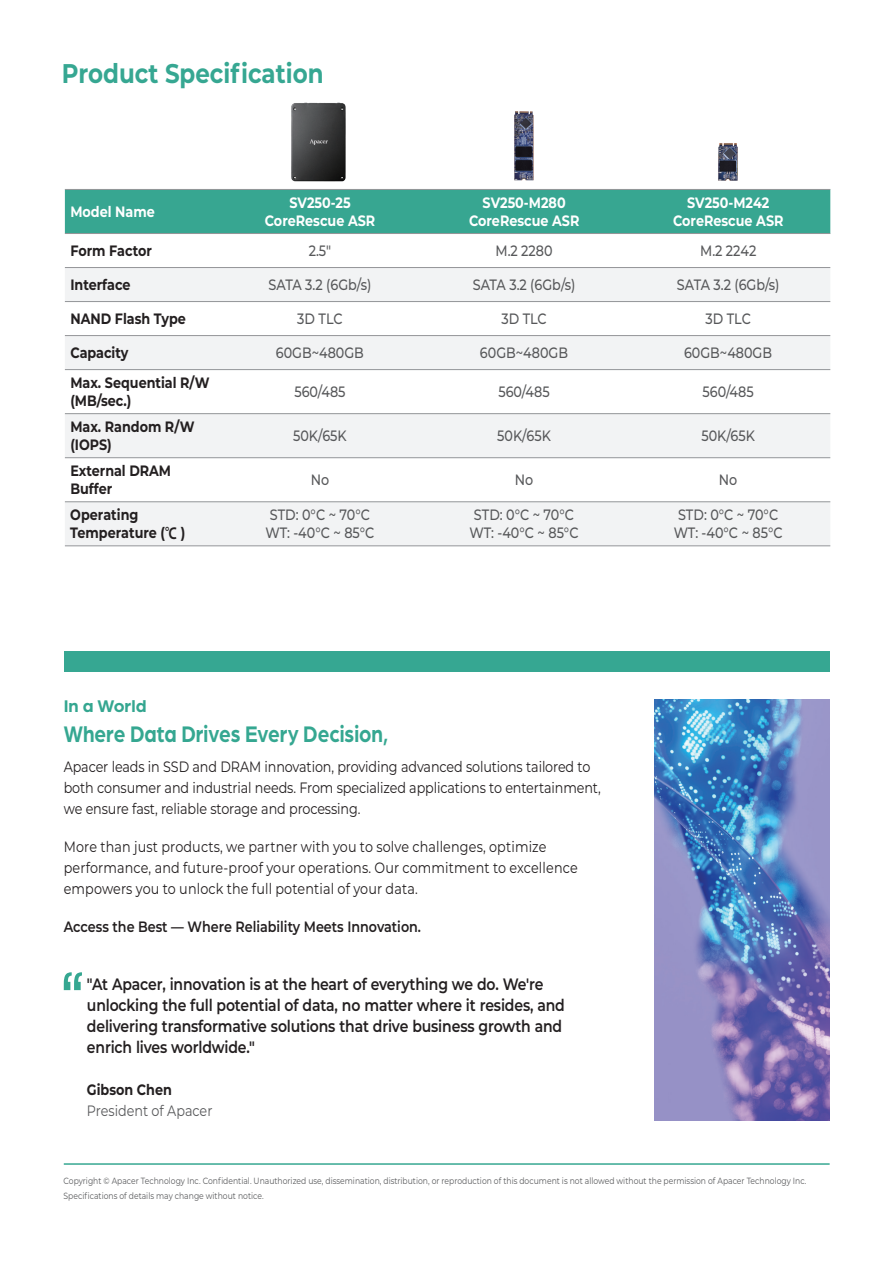
<style>
.page{position:relative;width:893px;height:1263px;background:#fff}
.page>*{position:absolute;margin:0;border:0;box-sizing:border-box;transform-origin:0 0}
.t1{font:700 27px "Montserrat";color:#36a792;scale:.85 1}
.t2{font:700 24px "Arboria";color:#35a791;scale:.85 1}
.t3{font:700 18px "Arboria";color:#34a690}
.t4{font:600 16.5px/21px "Montserrat";letter-spacing:-.01em;color:#231f20;scale:.85 1}
.t5{font:15px/21px "Montserrat";letter-spacing:-.005em;color:#231f20;scale:.85 1}
.t6{font:500 15px/18px "Montserrat";color:#57585a;scale:.85 1}
.t7{font:700 15px/18px "Montserrat";color:#231f20;scale:.85 1}
.t8{font:700 15px/18px "Montserrat";color:#fff;text-align:center;scale:.85 1}
.t9{font:600 15px "Montserrat";color:#231f20;scale:.85 1}
.t10{font:15px "Montserrat";color:#58595b;scale:.85 1}
.t11{font:9px/15px "Montserrat";color:#58595b;scale:.85 1}
.s1{font-family:"Koz Go Pro Bold 90 msp RKSJ H";font-weight:400}
</style>
<div class="page">
<img style="left:291px;top:102px;width:55px;height:80px">
<img style="left:718px;top:143px;width:20px;height:38px">
<img style="left:514px;top:111px;width:20px;height:70px">
<div style="left:65px;top:190px;width:765px;height:43px;background:#37a691"></div>
<svg style="left:65px;top:268px;width:765px;height:278px;fill:#f2f3f4"></svg>
<hr style="left:65px;top:189px;width:153px;height:1px;background:#939598">
<hr style="left:218px;top:189px;width:204px;height:1px;background:#939598">
<hr style="left:422px;top:189px;width:204px;height:1px;background:#939598">
<hr style="left:626px;top:189px;width:204px;height:1px;background:#939598">
<hr style="left:65px;top:233px;width:153px;height:1px;background:#939598">
<hr style="left:218px;top:233px;width:204px;height:1px;background:#939598">
<hr style="left:422px;top:233px;width:204px;height:1px;background:#939598">
<hr style="left:626px;top:233px;width:204px;height:1px;background:#939598">
<hr style="left:65px;top:267px;width:153px;height:1px;background:#939598">
<hr style="left:218px;top:267px;width:204px;height:1px;background:#939598">
<hr style="left:422px;top:267px;width:204px;height:1px;background:#939598">
<hr style="left:626px;top:267px;width:204px;height:1px;background:#939598">
<hr style="left:65px;top:301px;width:153px;height:1px;background:#939598">
<hr style="left:218px;top:301px;width:204px;height:1px;background:#939598">
<hr style="left:422px;top:301px;width:204px;height:1px;background:#939598">
<hr style="left:626px;top:301px;width:204px;height:1px;background:#939598">
<hr style="left:65px;top:335px;width:153px;height:1px;background:#939598">
<hr style="left:218px;top:335px;width:204px;height:1px;background:#939598">
<hr style="left:422px;top:335px;width:204px;height:1px;background:#939598">
<hr style="left:626px;top:335px;width:204px;height:1px;background:#939598">
<hr style="left:65px;top:369px;width:153px;height:1px;background:#939598">
<hr style="left:218px;top:369px;width:204px;height:1px;background:#939598">
<hr style="left:422px;top:369px;width:204px;height:1px;background:#939598">
<hr style="left:626px;top:369px;width:204px;height:1px;background:#939598">
<hr style="left:65px;top:413px;width:153px;height:1px;background:#939598">
<hr style="left:218px;top:413px;width:204px;height:1px;background:#939598">
<hr style="left:422px;top:413px;width:204px;height:1px;background:#939598">
<hr style="left:626px;top:413px;width:204px;height:1px;background:#939598">
<hr style="left:65px;top:457px;width:153px;height:1px;background:#939598">
<hr style="left:218px;top:457px;width:204px;height:1px;background:#939598">
<hr style="left:422px;top:457px;width:204px;height:1px;background:#939598">
<hr style="left:626px;top:457px;width:204px;height:1px;background:#939598">
<hr style="left:65px;top:501px;width:153px;height:1px;background:#939598">
<hr style="left:218px;top:501px;width:204px;height:1px;background:#939598">
<hr style="left:422px;top:501px;width:204px;height:1px;background:#939598">
<hr style="left:626px;top:501px;width:204px;height:1px;background:#939598">
<hr style="left:65px;top:546px;width:153px;height:1px;background:#939598">
<hr style="left:218px;top:546px;width:204px;height:1px;background:#939598">
<hr style="left:422px;top:546px;width:204px;height:1px;background:#939598">
<hr style="left:626px;top:546px;width:204px;height:1px;background:#939598">
<hr style="left:64px;top:1163px;width:766px;height:2px;background:#36a792">
<div style="left:64px;top:652px;width:766px;height:20px;background:#36a792"></div>
<img style="left:654px;top:700px;width:176px;height:420px">
<svg style="left:64px;top:972px;width:18px;height:18px"></svg>
<h1 class="t1" style="left:62px;top:54px;width:309px">Product Specification</h1>
<p class="t8" style="left:70px;top:202px;width:101px">Model Name</p>
<p class="t8" style="left:265px;top:193px;width:131px">SV250-25<br>CoreRescue ASR</p>
<p class="t8" style="left:469px;top:193px;width:131px">SV250-M280<br>CoreRescue ASR</p>
<p class="t8" style="left:673px;top:193px;width:131px">SV250-M242<br>CoreRescue ASR</p>
<p class="t7" style="left:70px;top:241px;width:97px">Form Factor</p>
<p class="t6" style="left:309px;top:241px;width:28px">2.5"</p>
<p class="t6" style="left:495px;top:241px;width:69px">M.2 2280</p>
<p class="t6" style="left:700px;top:241px;width:68px">M.2 2242</p>
<p class="t7" style="left:70px;top:275px;width:72px">Interface</p>
<p class="t6" style="left:269px;top:275px;width:122px">SATA 3.2 (6Gb/s)</p>
<p class="t6" style="left:473px;top:275px;width:122px">SATA 3.2 (6Gb/s)</p>
<p class="t6" style="left:677px;top:275px;width:122px">SATA 3.2 (6Gb/s)</p>
<p class="t7" style="left:70px;top:309px;width:137px">NAND Flash Type</p>
<p class="t6" style="left:297px;top:309px;width:55px">3D TLC</p>
<p class="t6" style="left:501px;top:309px;width:55px">3D TLC</p>
<p class="t6" style="left:705px;top:309px;width:55px">3D TLC</p>
<p class="t7" style="left:70px;top:343px;width:70px">Capacity</p>
<p class="t6" style="left:276px;top:343px;width:105px">60GB~480GB</p>
<p class="t6" style="left:480px;top:343px;width:105px">60GB~480GB</p>
<p class="t6" style="left:684px;top:343px;width:105px">60GB~480GB</p>
<p class="t7" style="left:70px;top:373px;width:166px">Max. Sequential R/W (MB/sec.)</p>
<p class="t6" style="left:294px;top:382px;width:62px">560/485</p>
<p class="t6" style="left:498px;top:382px;width:62px">560/485</p>
<p class="t6" style="left:703px;top:382px;width:62px">560/485</p>
<p class="t7" style="left:70px;top:417px;width:148px">Max. Random R/W (IOPS)</p>
<p class="t6" style="left:293px;top:426px;width:65px">50K/65K</p>
<p class="t6" style="left:497px;top:426px;width:65px">50K/65K</p>
<p class="t6" style="left:701px;top:426px;width:65px">50K/65K</p>
<p class="t7" style="left:70px;top:461px;width:120px">External DRAM<br>Buffer</p>
<p class="t6" style="left:311px;top:470px;width:23px">No</p>
<p class="t6" style="left:515px;top:470px;width:23px">No</p>
<p class="t6" style="left:719px;top:470px;width:23px">No</p>
<p class="t7" style="left:70px;top:505px;width:137px">Operating<br>Temperature (<span class="s1">℃</span> )</p>
<p class="t6" style="left:265px;top:505px;width:130px">STD: 0°C ~ 70°C<br>WT: -40°C ~ 85°C</p>
<p class="t6" style="left:470px;top:505px;width:130px">STD: 0°C ~ 70°C<br>WT: -40°C ~ 85°C</p>
<p class="t6" style="left:674px;top:505px;width:130px">STD: 0°C ~ 70°C<br>WT: -40°C ~ 85°C</p>
<p class="t3" style="left:64px;top:693px;width:84px">In a World</p>
<h2 class="t2" style="left:64px;top:717px;width:383px">Where Data Drives Every Decision,</h2>
<p class="t5" style="left:64px;top:755px;width:633px">Apacer leads in SSD and DRAM innovation, providing advanced solutions tailored to both consumer and industrial needs. From specialized applications to entertainment, we ensure fast, reliable storage and processing.</p>
<p class="t5" style="left:64px;top:835px;width:606px">More than just products, we partner with you to solve challenges, optimize performance, and future-proof your operations. Our commitment to excellence empowers you to unlock the full potential of your data.</p>
<p class="t9" style="left:64px;top:915px;width:422px">Access the Best — Where Reliability Meets Innovation.</p>
<p class="t4" style="left:87px;top:973px;width:564px">"At Apacer, innovation is at the heart of everything we do. We're unlocking the full potential of data, no matter where it resides, and delivering transformative solutions that drive business growth and enrich lives worldwide."</p>
<p class="t7" style="left:87px;top:1080px;width:102px">Gibson Chen</p>
<p class="t10" style="left:87px;top:1100px;width:149px">President of Apacer</p>
<p class="t11" style="left:64px;top:1173px;width:875px">Copyright © Apacer Technology Inc. Confidential. Unauthorized use, dissemination, distribution, or reproduction of this document is not allowed without the permission of Apacer Technology Inc.<br>Specifications of details may change without notice.</p>
</div>
